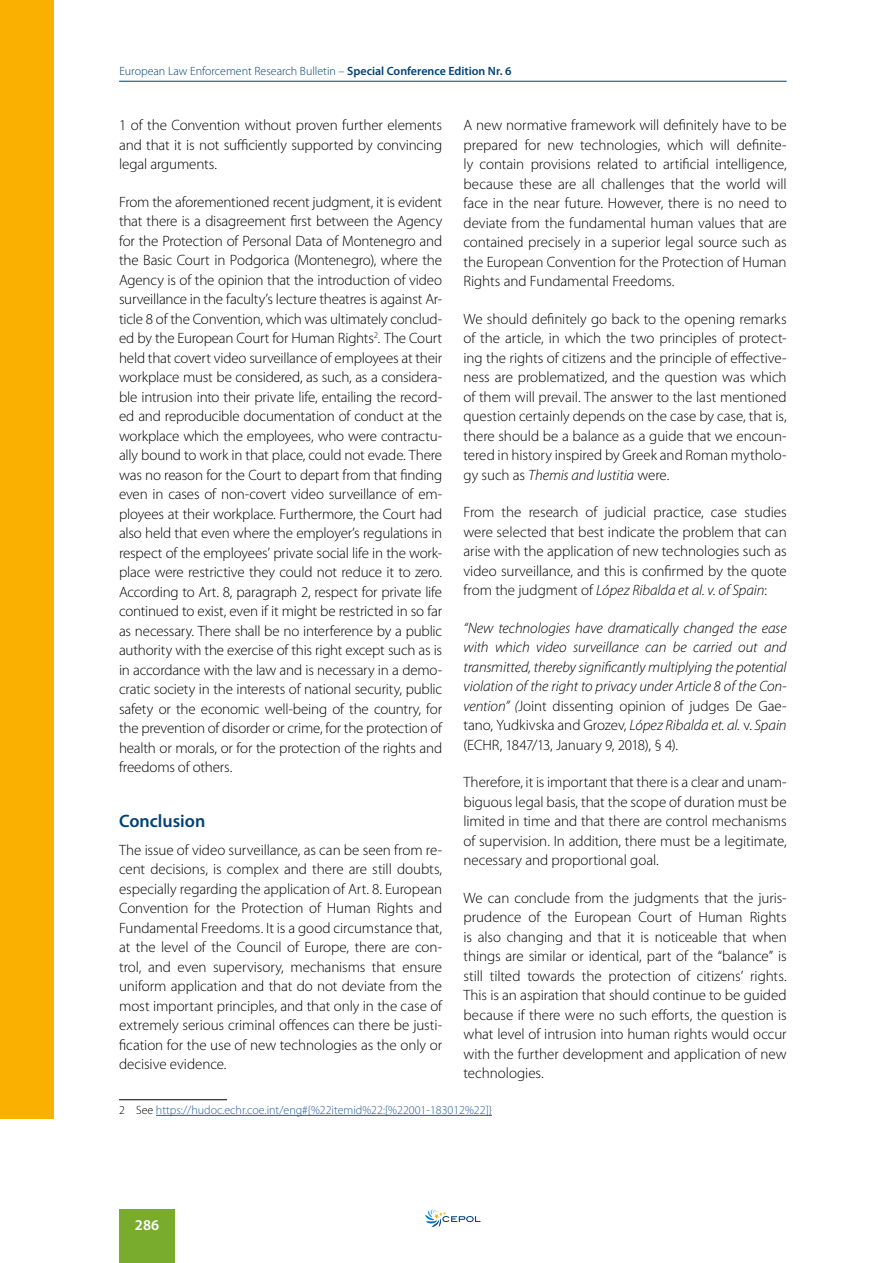
<style>
.page{position:relative;width:893px;height:1263px;background:#fff}
.page>*{position:absolute;margin:0;border:0;box-sizing:border-box;transform-origin:0 0}
.t1{font:600 18px "Myriad Pro";color:#004177}
.t2{font:300 15px/19.5px "Myriad Pro";letter-spacing:-.005em;color:#000;text-align:justify}
.t3{font:italic 300 15px/19.5px "Myriad Pro";letter-spacing:-.005em;color:#000;text-align:justify}
.t4{font:600 15px "Myriad Pro";color:#fff}
.t5{font:300 12px "Myriad Pro";color:#275b9b}
.t6{font:300 12px "Myriad Pro";color:#004177}
.s1{font-weight:600}
.s2{font-style:italic}
.s3{font-style:normal}
.s4{color:#000}
</style>
<div class="page">
<div style="left:0;top:0;width:54px;height:1118px;background:#f9b000"></div>
<svg style="left:425px;top:1209px;width:55px;height:18px"></svg>
<div style="left:119px;top:1210px;width:56px;height:53px;background:#79ac2c"></div>
<hr style="left:119px;top:81px;width:668px;height:1px;background:#004177">
<hr style="left:119px;top:1099px;width:108px;height:1px;background:#000">
<hr style="left:156px;top:1115px;width:336px;height:1px;background:#275b9b">
<p class="t6" style="left:119px;top:64px;width:393px">European Law Enforcement Research Bulletin – <span class="s1">Special Conference Edition Nr. 6</span></p>
<p class="t2" style="left:119px;top:116px;width:325px">1 of the Convention without proven further elements and that it is not sufficiently supported by convincing legal arguments.</p>
<p class="t2" style="left:119px;top:192px;width:325px">From the aforementioned recent judgment, it is evident that there is a disagreement first between the Agency for the Protection of Personal Data of Montenegro and the Basic Court in Podgorica (Montenegro), where the Agency is of the opinion that the introduction of video surveillance in the faculty’s lecture theatres is against Ar&shy;ticle 8 of the Convention, which was ultimately conclud&shy;ed by the European Court for Human Rights<sup>2</sup><span class="s2">.</span> The Court held that covert video surveillance of employees at their workplace must be considered, as such, as a considera&shy;ble intrusion into their private life, entailing the record&shy;ed and reproducible documentation of conduct at the workplace which the employees, who were contractu&shy;ally bound to work in that place, could not evade. There was no reason for the Court to depart from that finding even in cases of non-covert video surveillance of em&shy;ployees at their workplace. Furthermore, the Court had also held that even where the employer’s regulations in respect of the employees’ private social life in the work&shy;place were restrictive they could not reduce it to zero.<br>According to Art. 8, paragraph 2, respect for private life continued to exist, even if it might be restricted in so far as necessary. There shall be no interference by a public authority with the exercise of this right except such as is in accordance with the law and is necessary in a demo&shy;cratic society in the interests of national security, public safety or the economic well-being of the country, for the prevention of disorder or crime, for the protection of health or morals, or for the protection of the rights and freedoms of others.</p>
<p class="t2" style="left:463px;top:116px;width:325px">A new normative framework will definitely have to be prepared for new technologies, which will definite&shy;ly contain provisions related to artificial intelligence, because these are all challenges that the world will face in the near future. However, there is no need to deviate from the fundamental human values that are contained precisely in a superior legal source such as the European Convention for the Protection of Human Rights and Fundamental Freedoms.</p>
<p class="t2" style="left:463px;top:309px;width:325px">We should definitely go back to the opening remarks of the article, in which the two principles of protect&shy;ing the rights of citizens and the principle of effective&shy;ness are problematized, and the question was which of them will prevail. The answer to the last mentioned question certainly depends on the case by case, that is, there should be a balance as a guide that we encoun&shy;tered in history inspired by Greek and Roman mytholo&shy;gy such as <span class="s2">Themis and Iustitia</span> were.</p>
<p class="t2" style="left:463px;top:503px;width:325px">From the research of judicial practice, case studies were selected that best indicate the problem that can arise with the application of new technologies such as video surveillance, and this is confirmed by the quote from the judgment of <span class="s2">López Ribalda et al. v. of Spain</span>:</p>
<p class="t3" style="left:463px;top:618px;width:325px">“New technologies have dramatically changed the ease with which video surveillance can be carried out and transmitted, thereby significantly multiplying the potential violation of the right to privacy under Article 8 of the Con&shy;vention” (<span class="s3">Joint dissenting opinion of judges De Gae&shy;tano, Yudkivska and Grozev,</span> López Ribalda et. al. <span class="s3">v.</span> Spain <span class="s3">(ECHR, 1847/13, January 9, 2018), § 4).</span></p>
<p class="t2" style="left:463px;top:773px;width:325px">Therefore, it is important that there is a clear and unam&shy;biguous legal basis, that the scope of duration must be limited in time and that there are control mechanisms of supervision. In addition, there must be a legitimate, necessary and proportional goal.</p>
<p class="t2" style="left:463px;top:888px;width:325px">We can conclude from the judgments that the juris&shy;prudence of the European Court of Human Rights is also changing and that it is noticeable that when things are similar or identical, part of the “balance” is still tilted towards the protection of citizens’ rights.<br>This is an aspiration that should continue to be guided because if there were no such efforts, the question is what level of intrusion into human rights would occur with the further development and application of new technologies.</p>
<p class="t1" style="left:119px;top:811px;width:88px">Conclusion</p>
<p class="t2" style="left:119px;top:840px;width:325px">The issue of video surveillance, as can be seen from re&shy;cent decisions, is complex and there are still doubts, especially regarding the application of Art. 8. European Convention for the Protection of Human Rights and Fundamental Freedoms. It is a good circumstance that, at the level of the Council of Europe, there are con&shy;trol, and even supervisory, mechanisms that ensure uniform application and that do not deviate from the most important principles, and that only in the case of extremely serious criminal offences can there be justi&shy;fication for the use of new technologies as the only or decisive evidence.</p>
<p class="t5" style="left:119px;top:1103px;width:374px"><span class="s4">2 See</span> https://hudoc.echr.coe.int/eng#{%22itemid%22:[%22001-183012%22]}</p>
<p class="t4" style="left:135px;top:1216px;width:26px">286</p>
</div>
